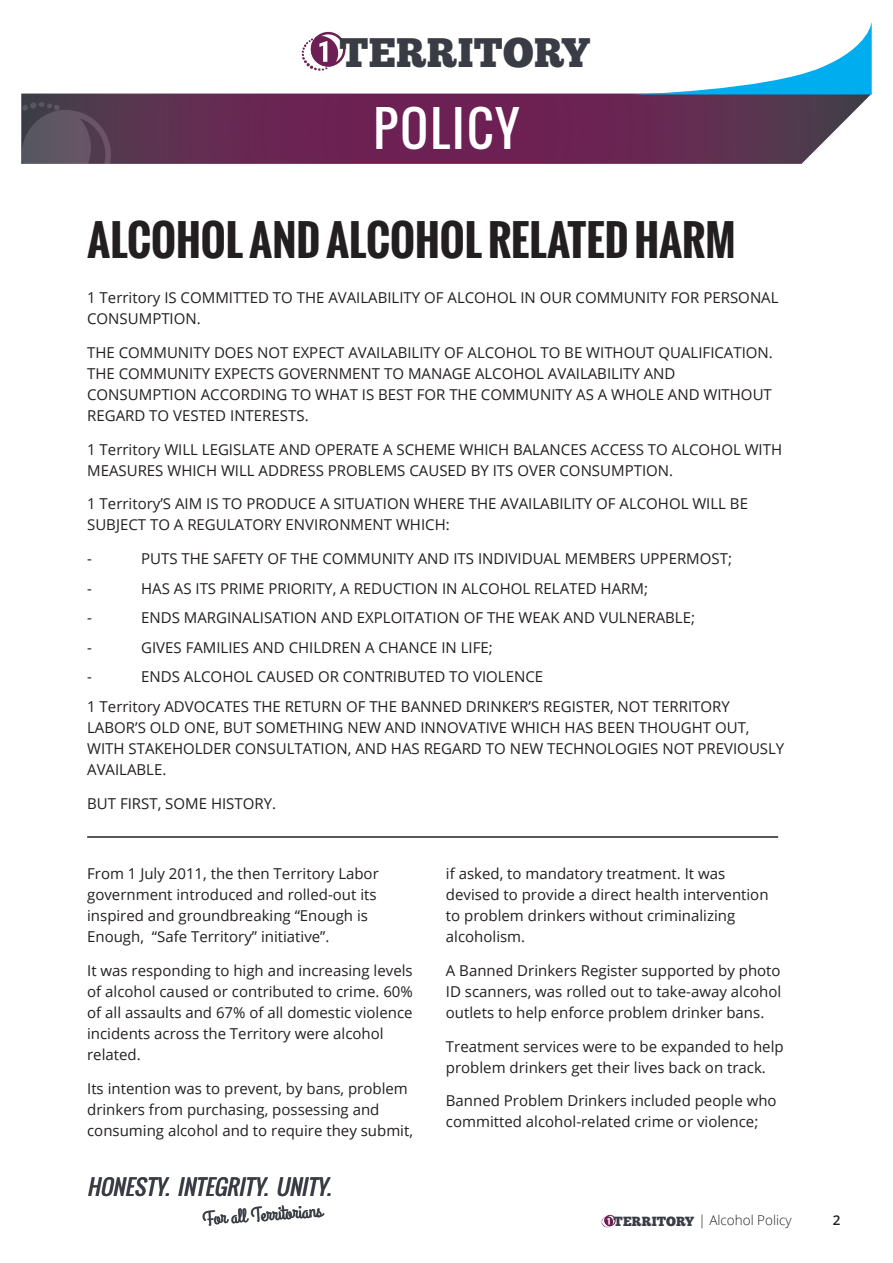
<style>
.page{position:relative;width:893px;height:1263px;background:#fff}
.page>*{position:absolute;margin:0;border:0;box-sizing:border-box;transform-origin:0 0}
.t1{font:48px "Oswald";letter-spacing:.05em;color:#fff}
.heading{font:700 42px "Oswald";color:#231f20}
.t2{font:41.25px "Chunk Five";letter-spacing:.01em;color:#393c44}
.t3{font:italic 21.3px "Oswald";color:#393c44}
.t4{font:19.65px "Grand Hotel";color:#393c44}
.t5{font:15px/21px "Open Sans";color:#231f20}
.t6{font:300 13.5px "Open Sans";color:#231f20}
.t7{font:600 13.5px "Open Sans";color:#231f20}
.s1{font-family:"Chunk Five";font-weight:400;font-size:13.2px;color:#393c44}
</style>
<div class="page">
<div style="left:604px;top:1215px;width:12px;height:11px;border:1px solid #6d2053;border-radius:50%"></div>
<svg style="left:601px;top:1216px;width:12px;height:12px"></svg>
<svg style="left:21px;top:94px;width:851px;height:70px;background:#6b335a"></svg>
<svg style="left:632px;top:22px;width:240px;height:72px"></svg>
<div style="left:311px;top:32px;width:35px;height:35px;border:3px solid #6d2053;border-radius:50%"></div>
<svg style="left:302px;top:36px;width:36px;height:35px"></svg>
<svg style="left:21px;top:102px;width:99px;height:62px;background:#584b5a"></svg>
<hr style="left:87px;top:836px;width:691px;height:2px;background:#231f20">
<p class="t2" style="left:339px;top:28px;width:252px">TERRITORY</p>
<p class="t1" style="left:374px;top:92px;width:147px">POLICY</p>
<p class="heading" style="left:87px;top:209px;width:650px">ALCOHOL AND ALCOHOL RELATED HARM</p>
<p class="t5" style="left:87px;top:287px;width:693px">1 Territory IS COMMITTED TO THE AVAILABILITY OF ALCOHOL IN OUR COMMUNITY FOR PERSONAL<br>CONSUMPTION.</p>
<p class="t5" style="left:87px;top:342px;width:687px">THE COMMUNITY DOES NOT EXPECT AVAILABILITY OF ALCOHOL TO BE WITHOUT QUALIFICATION.<br>THE COMMUNITY EXPECTS GOVERNMENT TO MANAGE ALCOHOL AVAILABILITY AND CONSUMPTION ACCORDING TO WHAT IS BEST FOR THE COMMUNITY AS A WHOLE AND WITHOUT REGARD TO VESTED INTERESTS.</p>
<p class="t5" style="left:87px;top:438px;width:696px">1 Territory WILL LEGISLATE AND OPERATE A SCHEME WHICH BALANCES ACCESS TO ALCOHOL WITH<br>MEASURES WHICH WILL ADDRESS PROBLEMS CAUSED BY ITS OVER CONSUMPTION.</p>
<p class="t5" style="left:87px;top:493px;width:662px">1 Territory’S AIM IS TO PRODUCE A SITUATION WHERE THE AVAILABILITY OF ALCOHOL WILL BE<br>SUBJECT TO A REGULATORY ENVIRONMENT WHICH:</p>
<p class="t5" style="left:87px;top:548px;width:6px">-</p>
<p class="t5" style="left:141px;top:548px;width:592px">PUTS THE SAFETY OF THE COMMUNITY AND ITS INDIVIDUAL MEMBERS UPPERMOST;</p>
<p class="t5" style="left:87px;top:577px;width:6px">-</p>
<p class="t5" style="left:141px;top:577px;width:508px">HAS AS ITS PRIME PRIORITY, A REDUCTION IN ALCOHOL RELATED HARM;</p>
<p class="t5" style="left:87px;top:607px;width:6px">-</p>
<p class="t5" style="left:141px;top:607px;width:555px">ENDS MARGINALISATION AND EXPLOITATION OF THE WEAK AND VULNERABLE;</p>
<p class="t5" style="left:87px;top:636px;width:6px">-</p>
<p class="t5" style="left:141px;top:636px;width:353px">GIVES FAMILIES AND CHILDREN A CHANCE IN LIFE;</p>
<p class="t5" style="left:87px;top:666px;width:6px">-</p>
<p class="t5" style="left:141px;top:666px;width:403px">ENDS ALCOHOL CAUSED OR CONTRIBUTED TO VIOLENCE</p>
<p class="t5" style="left:87px;top:695px;width:699px">1 Territory ADVOCATES THE RETURN OF THE BANNED DRINKER’S REGISTER, NOT TERRITORY LABOR’S OLD ONE, BUT SOMETHING NEW AND INNOVATIVE WHICH HAS BEEN THOUGHT OUT, WITH STAKEHOLDER CONSULTATION, AND HAS REGARD TO NEW TECHNOLOGIES NOT PREVIOUSLY AVAILABLE.</p>
<p class="t5" style="left:87px;top:792px;width:190px">BUT FIRST, SOME HISTORY.</p>
<p class="t5" style="left:87px;top:863px;width:293px">From 1 July 2011, the then Territory Labor government introduced and rolled-out its inspired and groundbreaking “Enough is Enough, “Safe Territory” initiative”.</p>
<p class="t5" style="left:87px;top:959px;width:327px">It was responding to high and increasing levels of alcohol caused or contributed to crime. 60% of all assaults and 67% of all domestic violence incidents across the Territory were alcohol related.</p>
<p class="t5" style="left:87px;top:1077px;width:327px">Its intention was to prevent, by bans, problem drinkers from purchasing, possessing and consuming alcohol and to require they submit,</p>
<p class="t3" style="left:87px;top:1171px;width:251px">HONESTY. INTEGRITY. UNITY.</p>
<p class="t4" style="left:202px;top:1206px;width:122px;rotate:-4deg">For all Territorians</p>
<p class="t5" style="left:446px;top:863px;width:324px">if asked, to mandatory treatment. It was devised to provide a direct health intervention to problem drinkers without criminalizing alcoholism.</p>
<p class="t5" style="left:446px;top:959px;width:337px;text-align:justify">A Banned Drinkers Register supported by photo ID scanners, was rolled out to take-away alcohol outlets to help enforce problem drinker bans.</p>
<p class="t5" style="left:446px;top:1035px;width:339px">Treatment services were to be expanded to help problem drinkers get their lives back on track.</p>
<p class="t5" style="left:446px;top:1090px;width:332px">Banned Problem Drinkers included people who committed alcohol-related crime or violence;</p>
<p class="t6" style="left:614px;top:1211px;width:180px"><span class="s1">TERRITORY</span> | Alcohol Policy</p>
<p class="t7" style="left:833px;top:1211px;width:9px">2</p>
</div>
